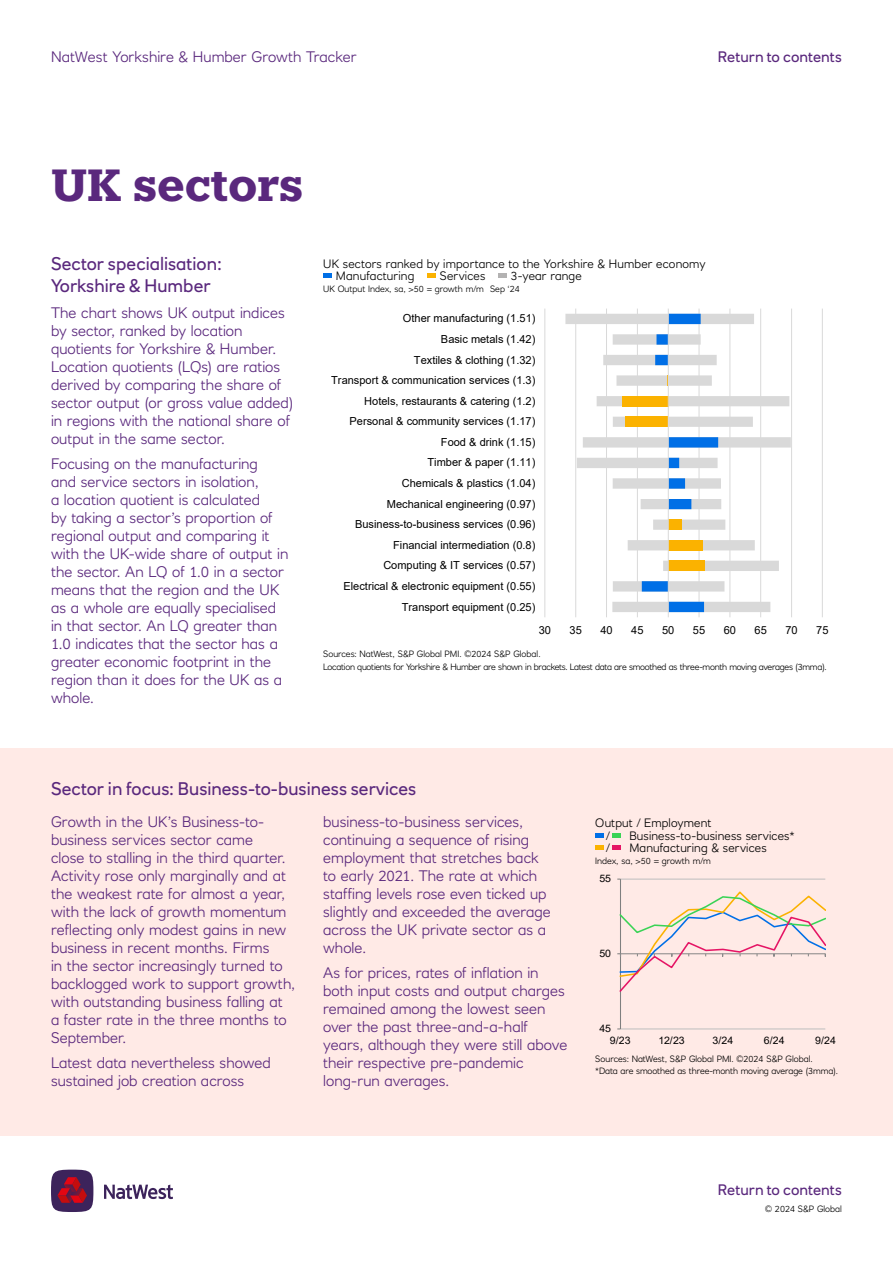
<style>
.page{position:relative;width:893px;height:1263px;background:#fff}
.page>*{position:absolute;margin:0;border:0;box-sizing:border-box;transform-origin:0 0}
.t1{font:700 45px "Knile";letter-spacing:-.01em;color:#5a287d}
.Intro{font:18px/21.6px "RN House Sans";color:#5a287d}
.Body_copy{font:300 15px/18px "RN House Sans";color:#5a287d}
.t2{font:15px "RN House Sans";letter-spacing:.005em;color:#5a287d}
.t3{font:300 12px/12.8px "RN House Sans";letter-spacing:.01em;color:#000}
.t4{font:11.1px "Arial";letter-spacing:.005em;color:#000}
.t5{font:10.35px "Arial";letter-spacing:-.005em;color:#000}
.t6{font:300 9px "RN House Sans";letter-spacing:-.02em;color:#000}
.t7{font:300 9px "RN House Sans";color:#000}
</style>
<div class="page">
<div style="left:51px;top:1169px;width:42px;height:43px;background:#3c235b;border-radius:50%"></div>
<svg style="left:104px;top:1184px;width:69px;height:15px"></svg>
<svg style="left:57px;top:1177px;width:30px;height:26px"></svg>
<div style="left:0;top:748px;width:893px;height:387px;background:#ffeae6"></div>
<hr style="left:544px;top:309px;width:1px;height:308px;background:#d9d9d9">
<hr style="left:575px;top:309px;width:1px;height:308px;background:#d9d9d9">
<hr style="left:606px;top:309px;width:1px;height:308px;background:#d9d9d9">
<hr style="left:637px;top:309px;width:1px;height:308px;background:#d9d9d9">
<hr style="left:699px;top:309px;width:1px;height:308px;background:#d9d9d9">
<hr style="left:729px;top:309px;width:1px;height:308px;background:#d9d9d9">
<hr style="left:760px;top:309px;width:1px;height:308px;background:#d9d9d9">
<hr style="left:791px;top:309px;width:1px;height:308px;background:#d9d9d9">
<hr style="left:822px;top:309px;width:1px;height:308px;background:#d9d9d9">
<svg style="left:565px;top:314px;width:226px;height:298px"></svg>
<hr style="left:668px;top:309px;width:1px;height:308px;background:#d9d9d9">
<svg style="left:323px;top:274px;width:9px;height:4px"></svg>
<hr style="left:620px;top:1028px;width:205px;height:1px;background:#bfbfbf">
<hr style="left:620px;top:878px;width:205px;height:2px;background:#bfbfbf">
<hr style="left:620px;top:879px;width:1px;height:150px;background:#7f7f7f">
<svg style="left:617px;top:891px;width:209px;height:101px"></svg>
<svg style="left:595px;top:833px;width:9px;height:4px"></svg>
<svg style="left:595px;top:846px;width:9px;height:4px"></svg>
<svg style="left:612px;top:833px;width:9px;height:4px"></svg>
<svg style="left:612px;top:846px;width:9px;height:4px"></svg>
<svg style="left:427px;top:274px;width:9px;height:4px"></svg>
<svg style="left:498px;top:274px;width:9px;height:4px"></svg>
<p class="Body_copy" style="left:51px;top:48px;width:307px">NatWest Yorkshire &amp; Humber Growth Tracker</p>
<h1 class="t1" style="left:51px;top:156px;width:254px">UK sectors</h1>
<p class="t2" style="left:718px;top:48px;width:126px">Return to contents</p>
<p class="Intro" style="left:51px;top:253px;width:172px">Sector specialisation:<br>Yorkshire &amp; Humber</p>
<p class="Body_copy" style="left:51px;top:304px;width:244px">The chart shows UK output indices by sector, ranked by location quotients for Yorkshire &amp; Humber.<br>Location quotients (LQs) are ratios derived by comparing the share of sector output (or gross value added) in regions with the national share of output in the same sector.</p>
<p class="Body_copy" style="left:51px;top:454px;width:239px">Focusing on the manufacturing<br>and service sectors in isolation,<br>a location quotient is calculated<br>by taking a sector’s proportion of regional output and comparing it with the UK-wide share of output in the sector. An LQ of 1.0 in a sector means that the region and the UK as a whole are equally specialised in that sector. An LQ greater than<br>1.0 indicates that the sector has a greater economic footprint in the region than it does for the UK as a whole.</p>
<p class="t3" style="left:323px;top:257px;width:384px">UK sectors ranked by importance to the Yorkshire &amp; Humber economy</p>
<p class="t3" style="left:336px;top:270px;width:80px">Manufacturing</p>
<p class="t7" style="left:323px;top:283px;width:162px">UK Output Index, sa, &gt;50 = growth m/m</p>
<p class="t3" style="left:440px;top:270px;width:47px">Services</p>
<p class="t3" style="left:511px;top:270px;width:72px">3-year range</p>
<p class="t6" style="left:490px;top:283px;width:31px">Sep ‘24</p>
<p class="t4" style="left:403px;top:311px;width:134px">Other manufacturing (1.51)</p>
<p class="t4" style="left:441px;top:331px;width:96px">Basic metals (1.42)</p>
<p class="t4" style="left:414px;top:352px;width:123px">Textiles &amp; clothing (1.32)</p>
<p class="t4" style="left:331px;top:373px;width:206px">Transport &amp; communication services (1.3)</p>
<p class="t4" style="left:364px;top:393px;width:173px">Hotels, restaurants &amp; catering (1.2)</p>
<p class="t4" style="left:350px;top:414px;width:187px">Personal &amp; community services (1.17)</p>
<p class="t4" style="left:441px;top:434px;width:96px">Food &amp; drink (1.15)</p>
<p class="t4" style="left:427px;top:455px;width:109px">Timber &amp; paper (1.11)</p>
<p class="t4" style="left:402px;top:475px;width:135px">Chemicals &amp; plastics (1.04)</p>
<p class="t4" style="left:387px;top:496px;width:150px">Mechanical engineering (0.97)</p>
<p class="t4" style="left:355px;top:517px;width:182px">Business-to-business services (0.96)</p>
<p class="t4" style="left:393px;top:537px;width:144px">Financial intermediation (0.8)</p>
<p class="t4" style="left:383px;top:558px;width:154px">Computing &amp; IT services (0.57)</p>
<p class="t4" style="left:343px;top:578px;width:193px">Electrical &amp; electronic equipment (0.55)</p>
<p class="t4" style="left:402px;top:599px;width:135px">Transport equipment (0.25)</p>
<p class="t4" style="left:539px;top:622px;width:14px">30</p>
<p class="t4" style="left:570px;top:622px;width:14px">35</p>
<p class="t4" style="left:600px;top:622px;width:14px">40</p>
<p class="t4" style="left:631px;top:622px;width:14px">45</p>
<p class="t4" style="left:662px;top:622px;width:14px">50</p>
<p class="t4" style="left:693px;top:622px;width:14px">55</p>
<p class="t4" style="left:724px;top:622px;width:14px">60</p>
<p class="t4" style="left:755px;top:622px;width:14px">65</p>
<p class="t4" style="left:785px;top:622px;width:14px">70</p>
<p class="t4" style="left:816px;top:622px;width:14px">75</p>
<p class="t7" style="left:323px;top:648px;width:219px">Sources: NatWest, S&amp;P Global PMI. ©2024 S&amp;P Global.</p>
<p class="t6" style="left:323px;top:661px;width:505px">Location quotients for Yorkshire &amp; Humber are shown in brackets. Latest data are smoothed as three-month moving averages (3mma).</p>
<p class="Intro" style="left:51px;top:778px;width:367px">Sector in focus: Business-to-business services</p>
<p class="Body_copy" style="left:51px;top:813px;width:246px">Growth in the UK’s Business-to&shy;business services sector came<br>close to stalling in the third quarter.<br>Activity rose only marginally and at the weakest rate for almost a year, with the lack of growth momentum reflecting only modest gains in new business in recent months. Firms<br>in the sector increasingly turned to backlogged work to support growth, with outstanding business falling at<br>a faster rate in the three months to<br>September.</p>
<p class="Body_copy" style="left:51px;top:1053px;width:221px">Latest data nevertheless showed sustained job creation across</p>
<p class="Body_copy" style="left:323px;top:813px;width:229px">business-to-business services, continuing a sequence of rising employment that stretches back to early 2021. The rate at which staffing levels rose even ticked up slightly and exceeded the average across the UK private sector as a whole.</p>
<p class="Body_copy" style="left:323px;top:963px;width:246px">As for prices, rates of inflation in both input costs and output charges remained among the lowest seen over the past three-and-a-half years, although they were still above their respective pre-pandemic long-run averages.</p>
<p class="t3" style="left:595px;top:816px;width:118px">Output / Employment</p>
<p class="t7" style="left:595px;top:855px;width:117px">Index, sa, &gt;50 = growth m/m</p>
<p class="t3" style="left:629px;top:829px;width:167px">Business-to-business services*</p>
<p class="t3" style="left:606px;top:829px;width:5px">/ /</p>
<p class="t3" style="left:629px;top:842px;width:139px">Manufacturing &amp; services</p>
<p class="t5" style="left:599px;top:871px;width:13px">55</p>
<p class="t5" style="left:599px;top:946px;width:13px">50</p>
<p class="t5" style="left:599px;top:1021px;width:13px">45</p>
<p class="t5" style="left:610px;top:1034px;width:22px">9/23</p>
<p class="t5" style="left:658px;top:1034px;width:28px">12/23</p>
<p class="t5" style="left:713px;top:1034px;width:22px">3/24</p>
<p class="t5" style="left:764px;top:1034px;width:22px">6/24</p>
<p class="t5" style="left:815px;top:1034px;width:22px">9/24</p>
<p class="t7" style="left:595px;top:1053px;width:219px">Sources: NatWest, S&amp;P Global PMI. ©2024 S&amp;P Global.</p>
<p class="t6" style="left:595px;top:1066px;width:244px">*Data are smoothed as three-month moving average (3mma).</p>
<p class="t2" style="left:718px;top:1180px;width:126px">Return to contents</p>
<p class="t7" style="left:765px;top:1203px;width:78px">© 2024 S&amp;P Global</p>
</div>
